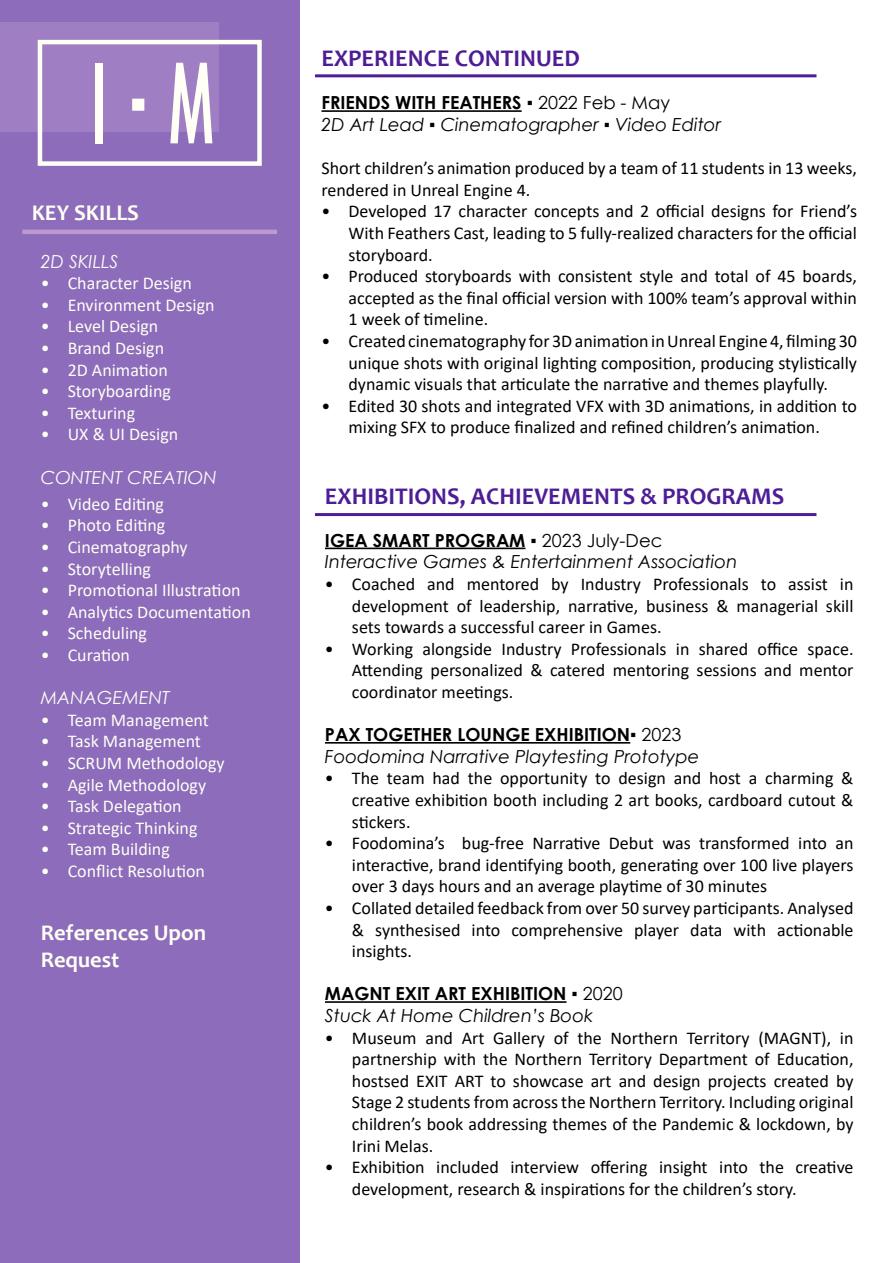
<style>
.page{position:relative;width:893px;height:1263px;background:#fff}
.page>*{position:absolute;margin:0;border:0;box-sizing:border-box;transform-origin:0 0}
.t1{font:condensed 129.6px "Tw Cen";color:#fffff5;scale:.73 1}
.t2{font:italic 53.4px "Century Gothic";color:#fffff5}
.t3{font:700 24px "Candara";color:#4e1d96}
.t4{font:700 22.5px/27px "Candara";color:#fffff5}
.t5{font:18px/21.6px "Calibri";color:#000;text-align:justify}
.t6{font:18px "Calibri";color:#fffff5}
.t7{font:italic 18px/21.6px "Century Gothic";color:#000}
.t8{font:italic 18px "Century Gothic";color:#fffff5}
.s1{font-family:"Tw Cen";font-style:normal;font-stretch:condensed;font-size:129.6px}
.s2{font-weight:700;font-style:normal}
.s3{font-style:normal}
</style>
<div class="page">
<div style="left:0;top:0;width:299px;height:1263px;background:#8c6cbb"></div>
<hr style="left:22px;top:230px;width:255px;height:4px;background:#be99d1">
<hr style="left:321px;top:110px;width:201px;height:2px;background:#000">
<hr style="left:315px;top:74px;width:501px;height:3px;background:#4e1d96">
<hr style="left:325px;top:548px;width:200px;height:1px;background:#000">
<hr style="left:325px;top:742px;width:305px;height:2px;background:#000">
<hr style="left:325px;top:1001px;width:241px;height:2px;background:#000">
<hr style="left:315px;top:513px;width:501px;height:3px;background:#4e1d96">
<div style="left:0;top:22px;width:218px;height:110px;background:#a07ec4"></div>
<div style="left:38px;top:40px;width:224px;height:126px;border:4px solid #fffff5"></div>
<h1 class="t1" style="left:88px;top:24px;width:31px">I</h1>
<h2 class="t2" style="left:129px;top:66px;width:87px">▪ <span class="s1">M</span></h2>
<p class="t4" style="left:32px;top:199px;width:109px">KEY SKILLS</p>
<p class="t8" style="left:41px;top:249px;width:79px">2D SKILLS</p>
<p class="t6" style="left:41px;top:271px;width:153px">• Character Design</p>
<p class="t6" style="left:41px;top:292px;width:175px">• Environment Design</p>
<p class="t6" style="left:41px;top:314px;width:119px">• Level Design</p>
<p class="t6" style="left:41px;top:336px;width:125px">• Brand Design</p>
<p class="t6" style="left:41px;top:357px;width:129px">• 2D Animation</p>
<p class="t6" style="left:41px;top:379px;width:132px">• Storyboarding</p>
<p class="t6" style="left:41px;top:400px;width:96px">• Texturing</p>
<p class="t6" style="left:41px;top:422px;width:139px">• UX &amp; UI Design</p>
<p class="t8" style="left:41px;top:465px;width:178px">CONTENT CREATION</p>
<p class="t6" style="left:41px;top:491px;width:125px">• Video Editing</p>
<p class="t6" style="left:41px;top:513px;width:126px">• Photo Editing</p>
<p class="t6" style="left:41px;top:534px;width:149px">• Cinematography</p>
<p class="t6" style="left:41px;top:556px;width:112px">• Storytelling</p>
<p class="t6" style="left:41px;top:578px;width:201px">• Promotional Illustration</p>
<p class="t6" style="left:41px;top:599px;width:212px">• Analytics Documentation</p>
<p class="t6" style="left:41px;top:621px;width:108px">• Scheduling</p>
<p class="t6" style="left:41px;top:642px;width:91px">• Curation</p>
<p class="t8" style="left:41px;top:685px;width:131px">MANAGEMENT</p>
<p class="t6" style="left:41px;top:707px;width:170px">• Team Management</p>
<p class="t6" style="left:41px;top:729px;width:162px">• Task Management</p>
<p class="t6" style="left:41px;top:750px;width:186px">• SCRUM Methodology</p>
<p class="t6" style="left:41px;top:772px;width:167px">• Agile Methodology</p>
<p class="t6" style="left:41px;top:794px;width:142px">• Task Delegation</p>
<p class="t6" style="left:41px;top:815px;width:158px">• Strategic Thinking</p>
<p class="t6" style="left:41px;top:837px;width:131px">• Team Building</p>
<p class="t6" style="left:41px;top:858px;width:166px">• Conflict Resolution</p>
<p class="t4" style="left:41px;top:919px;width:167px">References Upon<br>Request</p>
<h3 class="t3" style="left:321px;top:43px;width:260px">EXPERIENCE CONTINUED</h3>
<p class="t7" style="left:321px;top:92px;width:401px"><span class="s2">FRIENDS WITH FEATHERS</span> <span class="s3">▪ 2022 Feb - May<br></span>2D Art Lead ▪ Cinematographer ▪ Video Editor</p>
<p class="t5" style="left:321px;top:157px;width:537px">Short children’s animation produced by a team of 11 students in 13 weeks, rendered in Unreal Engine 4.</p>
<p class="t5" style="left:348px;top:200px;width:510px;text-indent:-27px">• Developed 17 character concepts and 2 official designs for Friend’s With Feathers Cast, leading to 5 fully-realized characters for the official storyboard.</p>
<p class="t5" style="left:348px;top:265px;width:510px;text-indent:-27px">• Produced storyboards with consistent style and total of 45 boards, accepted as the final official version with 100% team’s approval within 1 week of timeline.</p>
<p class="t5" style="left:348px;top:330px;width:510px;text-indent:-27px">• Created cinematography for 3D animation in Unreal Engine 4, filming 30 unique shots with original lighting composition, producing stylistically dynamic visuals that articulate the narrative and themes playfully.</p>
<p class="t5" style="left:321px;top:395px;width:537px;text-align:center">• Edited 30 shots and integrated VFX with 3D animations, in addition to mixing SFX to produce finalized and refined children’s animation.</p>
<h3 class="t3" style="left:325px;top:481px;width:461px">EXHIBITIONS, ACHIEVEMENTS &amp; PROGRAMS</h3>
<p class="t7" style="left:325px;top:529px;width:414px"><span class="s2">IGEA SMART PROGRAM</span> <span class="s3">▪ 2023 July-Dec<br></span>Interactive Games &amp; Entertainment Association</p>
<p class="t5" style="left:352px;top:573px;width:503px;text-indent:-27px">• Coached and mentored by Industry Professionals to assist in development of leadership, narrative, business &amp; managerial skill sets towards a successful career in Games.</p>
<p class="t5" style="left:352px;top:637px;width:503px;text-indent:-27px">• Working alongside Industry Professionals in shared office space.<br>Attending personalized &amp; catered mentoring sessions and mentor coordinator meetings.</p>
<p class="t7" style="left:325px;top:723px;width:376px"><span class="s2">PAX TOGETHER LOUNGE EXHIBITION</span><span class="s3">▪ 2023<br></span>Foodomina Narrative Playtesting Prototype</p>
<p class="t5" style="left:352px;top:767px;width:503px;text-indent:-27px">• The team had the opportunity to design and host a charming &amp; creative exhibition booth including 2 art books, cardboard cutout &amp; stickers.</p>
<p class="t5" style="left:352px;top:832px;width:503px;text-indent:-27px">• Foodomina’s bug-free Narrative Debut was transformed into an interactive, brand identifying booth, generating over 100 live players over 3 days hours and an average playtime of 30 minutes</p>
<p class="t5" style="left:352px;top:897px;width:503px;text-indent:-27px">• Collated detailed feedback from over 50 survey participants. Analysed &amp; synthesised into comprehensive player data with actionable insights.</p>
<p class="t7" style="left:325px;top:983px;width:299px"><span class="s2">MAGNT EXIT ART EXHIBITION</span> <span class="s3">▪ 2020<br></span>Stuck At Home Children’s Book</p>
<p class="t5" style="left:352px;top:1026px;width:503px;text-indent:-27px">• Museum and Art Gallery of the Northern Territory (MAGNT), in partnership with the Northern Territory Department of Education, hostsed EXIT ART to showcase art and design projects created by Stage 2 students from across the Northern Territory. Including original children’s book addressing themes of the Pandemic &amp; lockdown, by Irini Melas.</p>
<p class="t5" style="left:352px;top:1156px;width:503px;text-indent:-27px">• Exhibition included interview offering insight into the creative development, research &amp; inspirations for the children’s story.</p>
</div>
